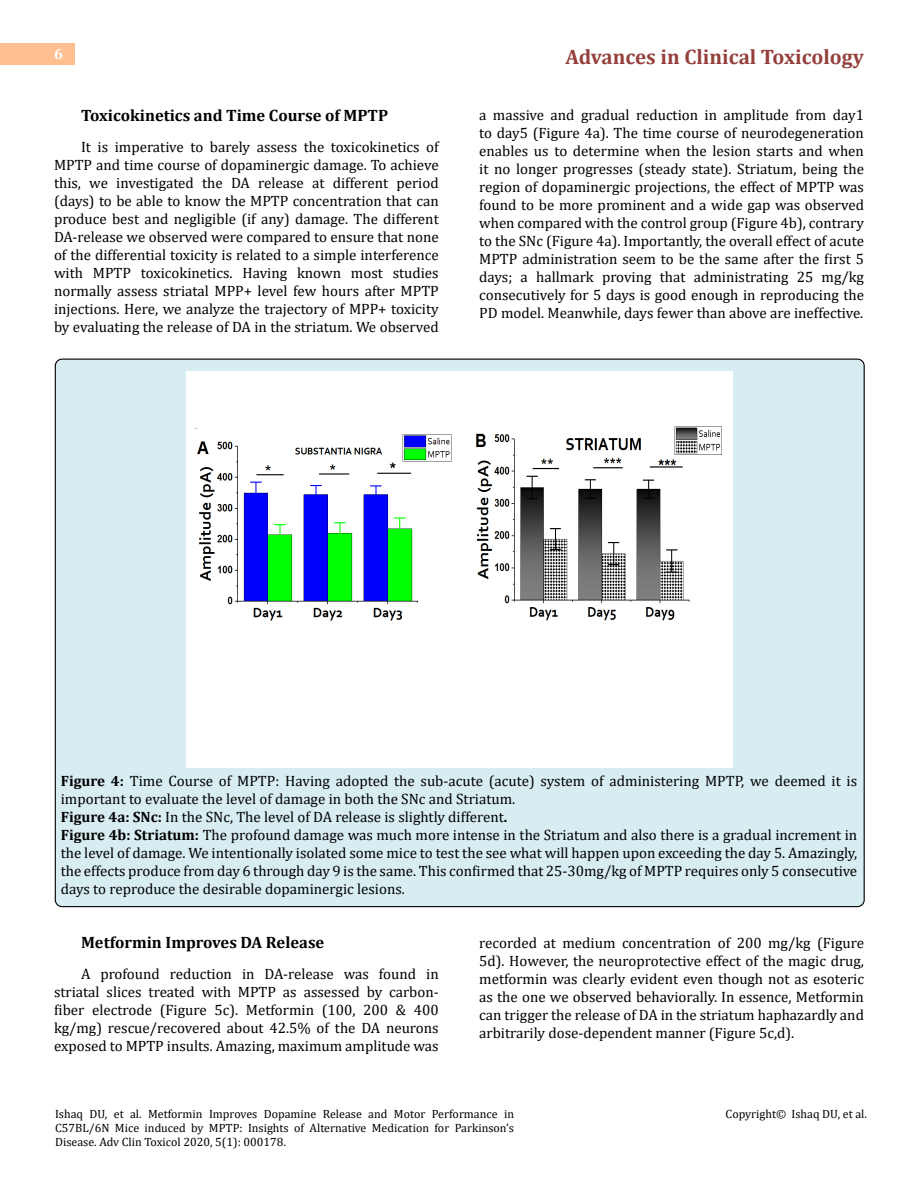
<style>
.page{position:relative;width:918px;height:1188px;background:#fff}
.page>*{position:absolute;margin:0;border:0;box-sizing:border-box;transform-origin:0 0}
.t1{font:700 21px "Cambria";color:#953f3c}
.t2{font:700 16.5px "Cambria";color:#000}
.t3{font:15px/18px "Cambria";color:#000;text-align:justify}
.t4{font:700 15px "Cambria";color:#fff}
.t5{font:12px/14.4px "Cambria";color:#000;text-align:justify}
.s1{font-weight:700}
</style>
<div class="page">
<div style="left:0;top:43px;width:75px;height:21px;background:#ffbf91"></div>
<div style="left:55px;top:359px;width:809px;height:548px;background:#d8edf2;border-radius:7px"></div>
<div style="left:186px;top:372px;width:546px;height:396px;background:#fff"></div>
<img style="left:197px;top:434px;width:255px;height:187px">
<img style="left:476px;top:426px;width:246px;height:195px">
<p class="t4" style="left:54px;top:44px;width:10px">6</p>
<h1 class="t1" style="left:565px;top:42px;width:300px">Advances in Clinical Toxicology</h1>
<p class="t2" style="left:81px;top:104px;width:309px">Toxicokinetics and Time Course of MPTP</p>
<p class="t3" style="left:54px;top:138px;width:386px;text-indent:27px">It is imperative to barely assess the toxicokinetics of MPTP and time course of dopaminergic damage. To achieve this, we investigated the DA release at different period (days) to be able to know the MPTP concentration that can produce best and negligible (if any) damage. The different DA-release we observed were compared to ensure that none of the differential toxicity is related to a simple interference with MPTP toxicokinetics. Having known most studies normally assess striatal MPP+ level few hours after MPTP injections. Here, we analyze the trajectory of MPP+ toxicity by evaluating the release of DA in the striatum. We observed</p>
<p class="t3" style="left:479px;top:105px;width:386px">a massive and gradual reduction in amplitude from day1 to day5 (Figure 4a). The time course of neurodegeneration enables us to determine when the lesion starts and when it no longer progresses (steady state). Striatum, being the region of dopaminergic projections, the effect of MPTP was found to be more prominent and a wide gap was observed when compared with the control group (Figure 4b), contrary to the SNc (Figure 4a). Importantly, the overall effect of acute MPTP administration seem to be the same after the first 5 days; a hallmark proving that administrating 25 mg/kg consecutively for 5 days is good enough in reproducing the PD model. Meanwhile, days fewer than above are ineffective.</p>
<p class="t3" style="left:61px;top:772px;width:798px;text-align:left"><span class="s1">Figure 4:</span> Time Course of MPTP: Having adopted the sub-acute (acute) system of administering MPTP, we deemed it is important to evaluate the level of damage in both the SNc and Striatum.<br><span class="s1">Figure 4a: SNc:</span> In the SNc, The level of DA release is slightly different<span class="s1">.<br>Figure 4b: Striatum:</span> The profound damage was much more intense in the Striatum and also there is a gradual increment in the level of damage. We intentionally isolated some mice to test the see what will happen upon exceeding the day 5. Amazingly, the effects produce from day 6 through day 9 is the same. This confirmed that 25-30mg/kg of MPTP requires only 5 consecutive days to reproduce the desirable dopaminergic lesions.</p>
<p class="t2" style="left:81px;top:931px;width:245px">Metformin Improves DA Release</p>
<p class="t3" style="left:54px;top:965px;width:386px;text-indent:27px">A profound reduction in DA-release was found in striatal slices treated with MPTP as assessed by carbon&shy;fiber electrode (Figure 5c). Metformin (100, 200 &amp; 400 kg/mg) rescue/recovered about 42.5% of the DA neurons exposed to MPTP insults. Amazing, maximum amplitude was</p>
<p class="t3" style="left:479px;top:934px;width:386px">recorded at medium concentration of 200 mg/kg (Figure 5d). However, the neuroprotective effect of the magic drug, metformin was clearly evident even though not as esoteric as the one we observed behaviorally. In essence, Metformin can trigger the release of DA in the striatum haphazardly and arbitrarily dose-dependent manner (Figure 5c,d).</p>
<p class="t5" style="left:55px;top:1106px;width:460px">Ishaq DU, et al. Metformin Improves Dopamine Release and Motor Performance in C57BL/6N Mice induced by MPTP: Insights of Alternative Medication for Parkinson’s Disease. Adv Clin Toxicol 2020, 5(1): 000178.</p>
<p class="t5" style="left:726px;top:1106px;width:143px">Copyright© Ishaq DU, et al.</p>
</div>
